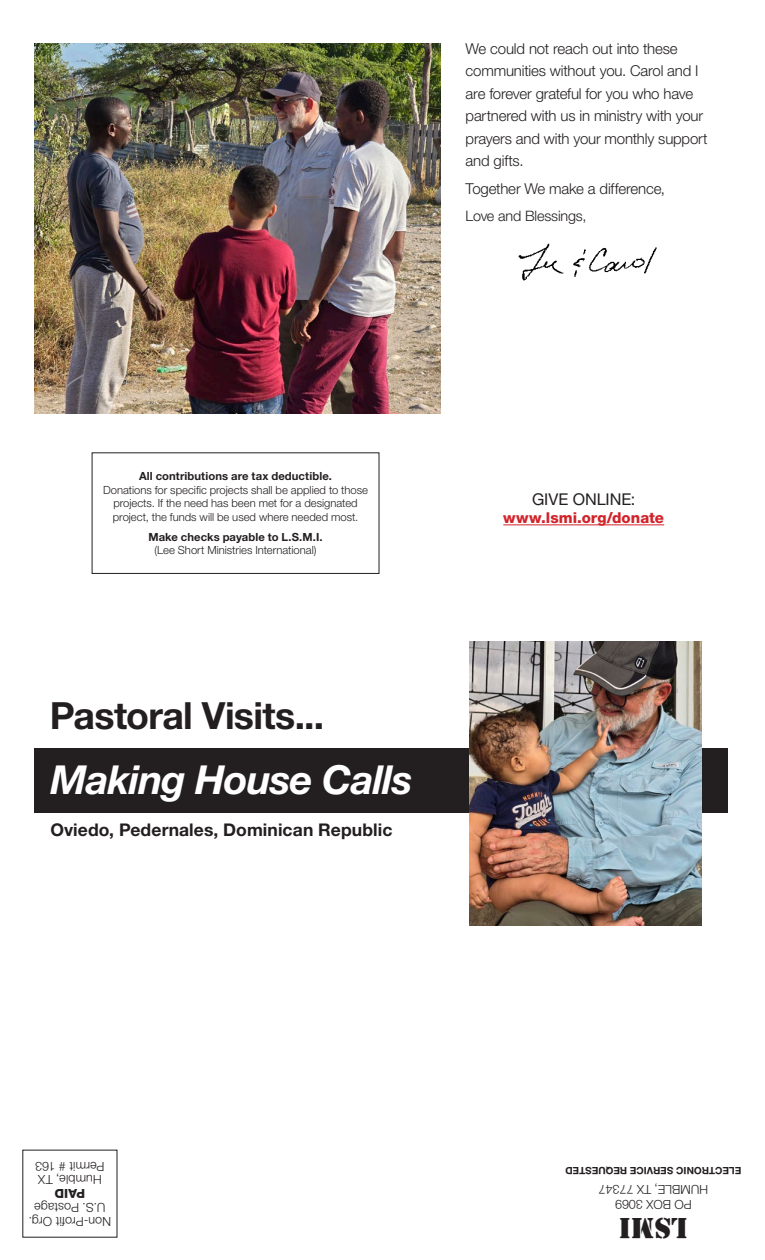
<style>
.page{position:relative;width:765px;height:1260px;background:#fff}
.page>*{position:absolute;margin:0;border:0;box-sizing:border-box;transform-origin:0 0}
.t1{font:italic 700 40px "Helvetica Neue LT Pro";letter-spacing:-.025em;color:#fff}
.t2{font:700 37.5px "Helvetica Neue LT Pro";letter-spacing:-.02em;color:#231f20}
.t3{font:30px "Stencil";color:#231f20}
.t4{font:700 17.5px "Helvetica Neue LT Pro";letter-spacing:.005em;color:#231f20}
.t5{font:16.25px "Helvetica Neue LT Pro";letter-spacing:-.005em;color:#231f20}
.Text{font:300 15px/22.5px "Helvetica Neue LT Pro";letter-spacing:-.01em;color:#231f20}
.t6{font:800 15px "Helvetica Neue LT Pro";color:#d1232a}
.Text-2{font:300 14.38px "Helvetica Neue LT Pro";letter-spacing:-.01em;color:#231f20}
.t7{font:300 12.5px "Helvetica Neue LT Pro";color:#231f20}
.t8{font:800 12.5px "Helvetica Neue LT Pro";color:#231f20}
.t9{font:300 11.25px/13.8px "Helvetica Neue LT Pro";color:#231f20;text-align:center}
.t10{font:700 11.25px "Helvetica Neue LT Pro";letter-spacing:.01em;color:#231f20}
.t11{font:700 10px "Helvetica Neue LT Pro";color:#231f20}
</style>
<div class="page">
<div style="left:34px;top:749px;width:694px;height:64px;background:#231f20"></div>
<img style="left:470px;top:641px;width:232px;height:284px">
<img style="left:34px;top:43px;width:407px;height:370px">
<div style="left:92px;top:453px;width:287px;height:121px;border:1px solid #231f20"></div>
<hr style="left:503px;top:524px;width:161px;height:1px;background:#d1232a">
<img style="left:518px;top:243px;width:139px;height:38px">
<p class="Text" style="left:466px;top:37px;width:244px">We could not reach out into these communities without you. Carol and I are forever grateful for you who have partnered with us in ministry with your prayers and with your monthly support and gifts.</p>
<p class="Text" style="left:466px;top:178px;width:201px">Together We make a difference,</p>
<p class="Text-2" style="left:466px;top:207px;width:122px">Love and Blessings,</p>
<p class="t10" style="left:139px;top:469px;width:194px">All contributions are tax deductible.</p>
<p class="t9" style="left:103px;top:483px;width:266px">Donations for specific projects shall be applied to those projects. If the need has been met for a designated project, the funds will be used where needed most.</p>
<p class="t10" style="left:148px;top:530px;width:176px">Make checks payable to L.S.M.I.</p>
<p class="t9" style="left:155px;top:543px;width:163px">(Lee Short Ministries International)</p>
<p class="t2" style="left:50px;top:692px;width:276px">Pastoral Visits...</p>
<p class="t1" style="left:51px;top:755px;width:363px">Making House Calls</p>
<p class="t4" style="left:50px;top:819px;width:343px">Oviedo, Pedernales, Dominican Republic</p>
<p class="t5" style="left:532px;top:489px;width:105px">GIVE ONLINE:</p>
<p class="t6" style="left:503px;top:509px;width:162px">www.lsmi.org/donate</p>
<p class="t7" style="left:104px;top:1174px;width:71px;rotate:-180deg">Permit # 163</p>
<p class="t7" style="left:102px;top:1188px;width:65px;rotate:-180deg">Humble, TX</p>
<p class="t8" style="left:85px;top:1201px;width:32px;rotate:-180deg">PAID</p>
<p class="t7" style="left:105px;top:1215px;width:72px;rotate:-180deg">U.S. Postage</p>
<p class="t7" style="left:111px;top:1229px;width:84px;rotate:-180deg">Non-Profit Org.</p>
<p class="t11" style="left:741px;top:1177px;width:177px;rotate:-180deg">ELECTRONIC SERVICE REQUESTED</p>
<p class="t7" style="left:708px;top:1197px;width:111px;rotate:-180deg">HUMBLE, TX 77347</p>
<p class="t7" style="left:692px;top:1212px;width:78px;rotate:-180deg">PO BOX 3069</p>
<p class="t3" style="left:688px;top:1245px;width:70px;rotate:-180deg">LSMI</p>
</div>
